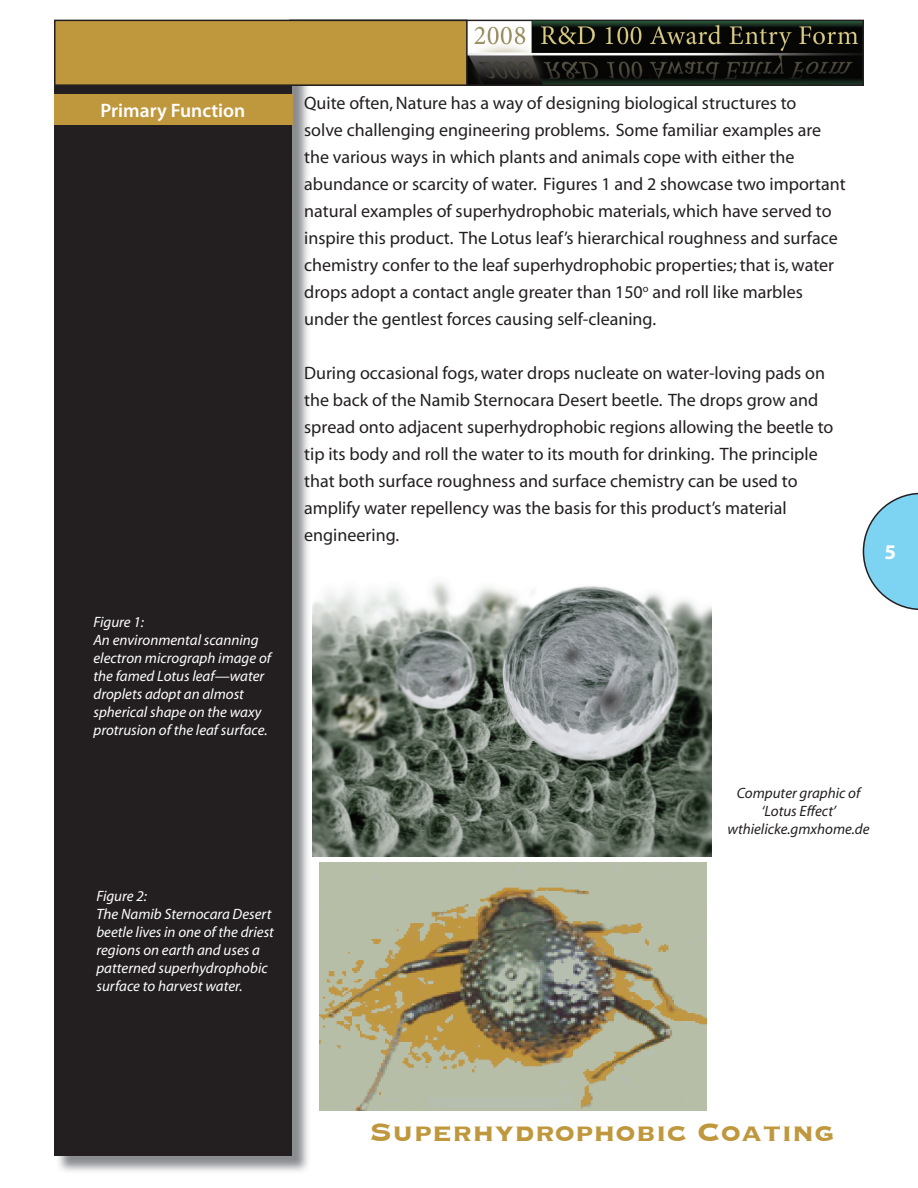
<style>
.page{position:relative;width:918px;height:1188px;background:#fff}
.page>*{position:absolute;margin:0;border:0;box-sizing:border-box;transform-origin:0 0}
.t1{font:700 33px "Copperplate";color:#bf973d}
.t2{font:700 21px "Myriad";color:#fff}
.t3{font:600 19.5px "Myriad Pro";color:#fff}
.t4{font:18px/27px "Myriad";color:#231f20}
.t5{font:italic 15px/18px "Myriad";color:#fff}
.t6{font:italic 15px/18px "Myriad";color:#231f20;text-align:center}
</style>
<div class="page">
<svg style="left:863px;top:493px;width:55px;height:117px"></svg>
<img style="left:56px;top:86px;width:263px;height:1086px">
<div style="left:54px;top:54px;width:238px;height:1101px;background:#231f20"></div>
<svg style="left:54px;top:20px;width:810px;height:66px;background:#776435"></svg>
<div style="left:54px;top:94px;width:238px;height:31px;background:#bf973d"></div>
<img style="left:313px;top:557px;width:398px;height:299px">
<img style="left:320px;top:862px;width:387px;height:248px">
<p class="t3" style="left:101px;top:103px;width:146px">Primary Function</p>
<p class="t5" style="left:93px;top:615px;width:179px">Figure 1:<br>An environmental scanning electron micrograph image of the famed Lotus leaf—water droplets adopt an almost spherical shape on the waxy protrusion of the leaf surface.</p>
<p class="t5" style="left:96px;top:888px;width:179px">Figure 2:<br>The Namib Sternocara Desert beetle lives in one of the driest regions on earth and uses a patterned superhydrophobic surface to harvest water.</p>
<p class="t4" style="left:304px;top:91px;width:543px">Quite often, Nature has a way of designing biological structures to<br>solve challenging engineering problems. Some familiar examples are the various ways in which plants and animals cope with either the abundance or scarcity of water. Figures 1 and 2 showcase two important natural examples of superhydrophobic materials, which have served to inspire this product. The Lotus leaf’s hierarchical roughness and surface chemistry confer to the leaf superhydrophobic properties; that is, water drops adopt a contact angle greater than 150<sup>o</sup> and roll like marbles under the gentlest forces causing self-cleaning.</p>
<p class="t4" style="left:304px;top:361px;width:531px">During occasional fogs, water drops nucleate on water-loving pads on the back of the Namib Sternocara Desert beetle. The drops grow and spread onto adjacent superhydrophobic regions allowing the beetle to tip its body and roll the water to its mouth for drinking. The principle that both surface roughness and surface chemistry can be used to amplify water repellency was the basis for this product’s material engineering.</p>
<p class="t2" style="left:884px;top:544px;width:13px">5</p>
<p class="t6" style="left:727px;top:785px;width:144px">Computer graphic of ‘Lotus Effect’ wthielicke.gmxhome.de</p>
<h1 class="t1" style="left:370px;top:1115px;width:466px">Superhydrophobic Coating</h1>
</div>
